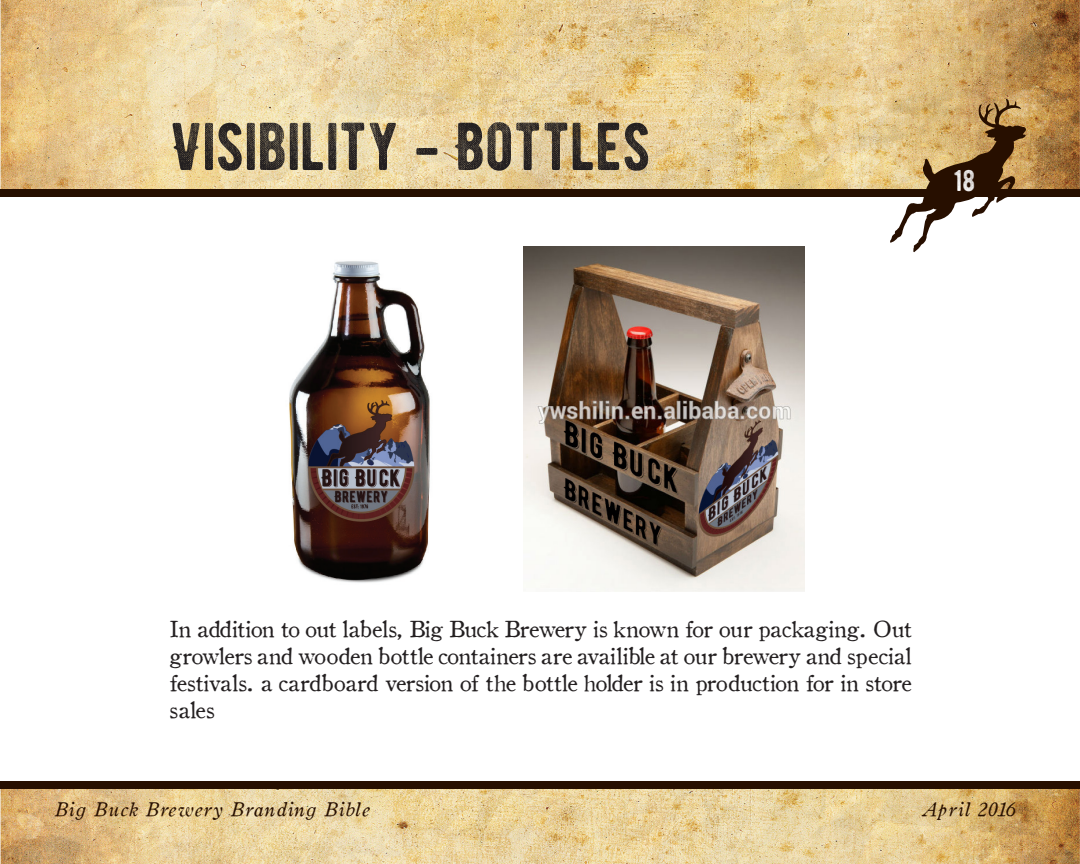
<style>
.page{position:relative;width:1080px;height:864px;background:#fff}
.page>*{position:absolute;margin:0;border:0;box-sizing:border-box;transform-origin:0 0}
.t1{font:67.5px "BERNIERDISTRESSED";color:#231f20}
.t2{font:30px "BERNIERDISTRESSED";color:#fff}
.t3{font:22.5px/27px "Old Style 1 HPLHS";color:#231f20;text-align:justify}
.t4{font:19.5px "Oldstyle Italic HPLHS";letter-spacing:.04em;color:#270f00}
</style>
<div class="page">
<img style="left:0;top:0;width:1080px;height:189px">
<img style="left:0;top:788px;width:1080px;height:76px">
<div style="left:1px;top:189px;width:1079px;height:7px;background:#270f00"></div>
<div style="left:1px;top:781px;width:1079px;height:7px;background:#270f00"></div>
<svg style="left:890px;top:99px;width:137px;height:154px"></svg>
<img style="left:289px;top:261px;width:141px;height:322px">
<img style="left:523px;top:246px;width:281px;height:345px">
<p class="t1" style="left:169px;top:91px;width:483px">VISIBILITY - BOTTLES</p>
<h2 class="t2" style="left:954px;top:155px;width:23px">18</h2>
<p class="t3" style="left:169px;top:614px;width:744px">In addition to out labels, Big Buck Brewery is known for our packaging. Out growlers and wooden bottle containers are availible at our brewery and special festivals. a cardboard version of the bottle holder is in production for in store sales</p>
<p class="t4" style="left:54px;top:795px;width:317px">Big Buck Brewery Branding Bible</p>
<p class="t4" style="left:922px;top:795px;width:96px">April 2016</p>
</div>
